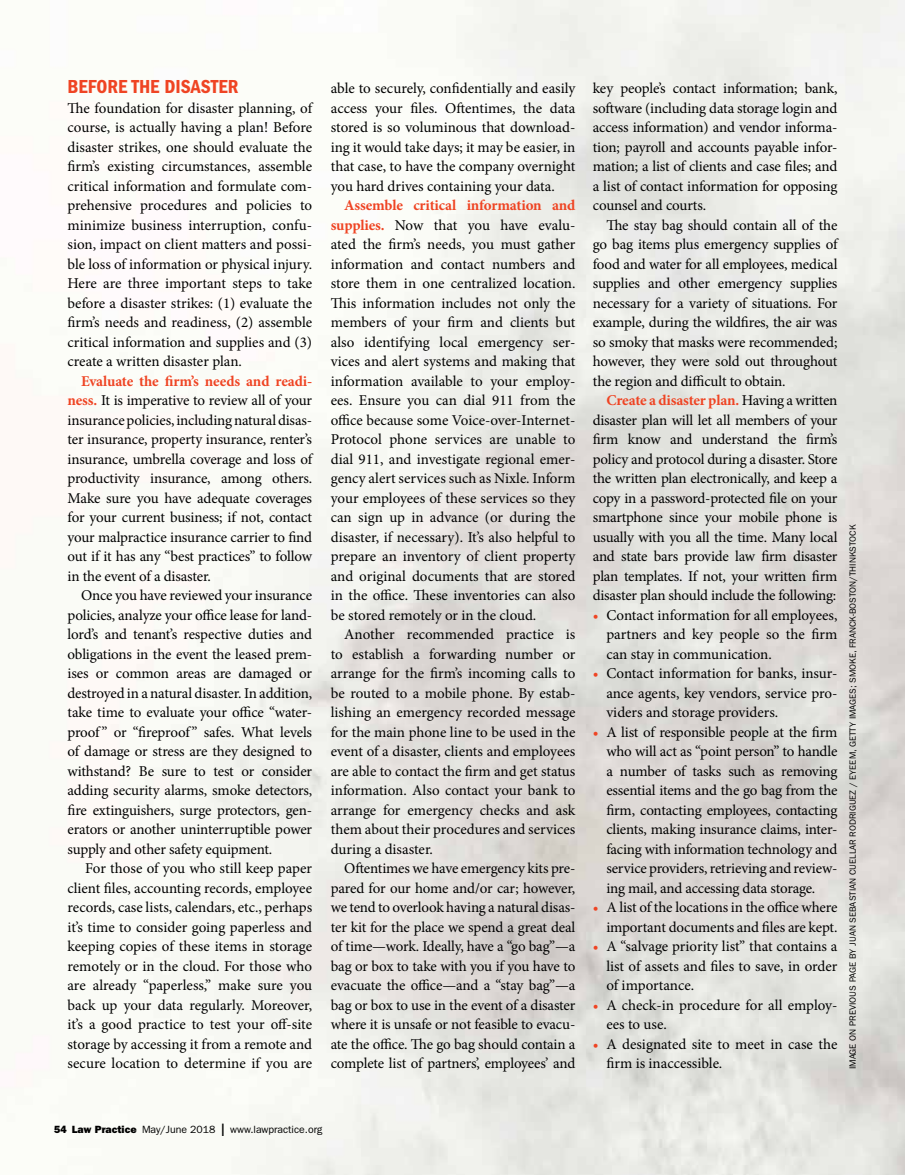
<style>
.page{position:relative;width:905px;height:1175px;background:#fff}
.page>*{position:absolute;margin:0;border:0;box-sizing:border-box;transform-origin:0 0}
.t1{font:19.5px "ITC Franklin Gothic Std Dm Cd";color:#ef4423}
.t2{font:15px/19.5px "Minion Pro";letter-spacing:-.01em;color:#000;text-align:justify}
.t3{font:10.5px "ITC Franklin Gothic Std";color:#000}
.t4{font:9px "ITC Franklin Gothic Std";color:#000}
.s1{font-weight:700;color:#ef4423}
.s2{color:#ef4423}
.s3{font-size:9.15px}
.s4{font-family:"ITC Franklin Gothic Std Hvy"}
.s5{font-size:18px}
</style>
<div class="page">
<h1 class="t1" style="left:68px;top:75px;width:172px">BEFORE THE DISASTER</h1>
<p class="t2" style="left:68px;top:98px;width:246px">The foundation for disaster planning, of course, is actually having a plan! Before disaster strikes, one should evaluate the firm’s existing circumstances, assemble critical information and formulate com&shy;prehensive procedures and policies to minimize business interruption, confu&shy;sion, impact on client matters and possi&shy;ble loss of information or physical injury.<br>Here are three important steps to take before a disaster strikes: (1) evaluate the firm’s needs and readiness, (2) assemble critical information and supplies and (3) create a written disaster plan.</p>
<p class="t2" style="left:68px;top:371px;width:246px;text-indent:14px"><span class="s1">Evaluate the firm’s needs and readi&shy;ness.</span> It is imperative to review all of your insurance policies, including natural disas&shy;ter insurance, property insurance, renter’s insurance, umbrella coverage and loss of productivity insurance, among others.<br>Make sure you have adequate coverages for your current business; if not, contact your malpractice insurance carrier to find out if it has any “best practices” to follow in the event of a disaster.</p>
<p class="t2" style="left:68px;top:586px;width:246px;text-indent:14px">Once you have reviewed your insurance policies, analyze your office lease for land&shy;lord’s and tenant’s respective duties and obligations in the event the leased prem&shy;ises or common areas are damaged or destroyed in a natural disaster. In addition, take time to evaluate your office “water&shy;proof” or “fireproof” safes. What levels of damage or stress are they designed to withstand? Be sure to test or consider adding security alarms, smoke detectors, fire extinguishers, surge protectors, gen&shy;erators or another uninterruptible power supply and other safety equipment.</p>
<p class="t2" style="left:68px;top:859px;width:246px;text-indent:18px">For those of you who still keep paper client files, accounting records, employee records, case lists, calendars, etc., perhaps it’s time to consider going paperless and keeping copies of these items in storage remotely or in the cloud. For those who are already “paperless,” make sure you back up your data regularly. Moreover, it’s a good practice to test your off-site storage by accessing it from a remote and secure location to determine if you are</p>
<p class="t2" style="left:331px;top:79px;width:246px">able to securely, confidentially and easily access your files. Oftentimes, the data stored is so voluminous that download&shy;ing it would take days; it may be easier, in that case, to have the company overnight you hard drives containing your data.</p>
<p class="t2" style="left:331px;top:196px;width:246px;text-indent:14px"><span class="s1">Assemble critical information and supplies.</span> Now that you have evalu&shy;ated the firm’s needs, you must gather information and contact numbers and store them in one centralized location.<br>This information includes not only the members of your firm and clients but also identifying local emergency ser&shy;vices and alert systems and making that information available to your employ&shy;ees. Ensure you can dial 911 from the office because some Voice-over-Internet-Protocol phone services are unable to dial 911, and investigate regional emer&shy;gency alert services such as Nixle. Inform your employees of these services so they can sign up in advance (or during the disaster, if necessary). It’s also helpful to prepare an inventory of client property and original documents that are stored in the office. These inventories can also be stored remotely or in the cloud.</p>
<p class="t2" style="left:331px;top:625px;width:246px;text-indent:14px">Another recommended practice is to establish a forwarding number or arrange for the firm’s incoming calls to be routed to a mobile phone. By estab&shy;lishing an emergency recorded message for the main phone line to be used in the event of a disaster, clients and employees are able to contact the firm and get status information. Also contact your bank to arrange for emergency checks and ask them about their procedures and services during a disaster.</p>
<p class="t2" style="left:331px;top:859px;width:246px;text-indent:14px">Oftentimes we have emergency kits pre&shy;pared for our home and/or car; however, we tend to overlook having a natural disas&shy;ter kit for the place we spend a great deal of time—work. Ideally, have a “go bag”—a bag or box to take with you if you have to evacuate the office—and a “stay bag”—a bag or box to use in the event of a disaster where it is unsafe or not feasible to evacu&shy;ate the office. The go bag should contain a complete list of partners’, employees’ and</p>
<p class="t2" style="left:592px;top:79px;width:246px">key people’s contact information; bank, software (including data storage login and access information) and vendor informa&shy;tion; payroll and accounts payable infor&shy;mation; a list of clients and case files; and a list of contact information for opposing counsel and courts.</p>
<p class="t2" style="left:592px;top:215px;width:246px;text-indent:14px">The stay bag should contain all of the go bag items plus emergency supplies of food and water for all employees, medical supplies and other emergency supplies necessary for a variety of situations. For example, during the wildfires, the air was so smoky that masks were recommended; however, they were sold out throughout the region and difficult to obtain.</p>
<p class="t2" style="left:592px;top:391px;width:246px;text-indent:14px"><span class="s1">Create a disaster plan.</span> Having a written disaster plan will let all members of your firm know and understand the firm’s policy and protocol during a disaster. Store the written plan electronically, and keep a copy in a password-protected file on your smartphone since your mobile phone is usually with you all the time. Many local and state bars provide law firm disaster plan templates. If not, your written firm disaster plan should include the following:</p>
<p class="t2" style="left:606px;top:605px;width:233px;text-indent:-14px"><span class="s2">•</span> Contact information for all employees, partners and key people so the firm can stay in communication.</p>
<p class="t2" style="left:606px;top:664px;width:232px;text-indent:-14px"><span class="s2">•</span> Contact information for banks, insur&shy;ance agents, key vendors, service pro&shy;viders and storage providers.</p>
<p class="t2" style="left:606px;top:722px;width:233px;text-indent:-14px"><span class="s2">•</span> A list of responsible people at the firm who will act as “point person” to handle a number of tasks such as removing essential items and the go bag from the firm, contacting employees, contacting clients, making insurance claims, inter&shy;facing with information technology and service providers, retrieving and review&shy;ing mail, and accessing data storage.</p>
<p class="t2" style="left:592px;top:898px;width:246px;text-align:right"><span class="s2">•</span> A list of the locations in the office where important documents and files are kept.</p>
<p class="t2" style="left:606px;top:937px;width:233px;text-indent:-14px"><span class="s2">•</span> A “salvage priority list” that contains a list of assets and files to save, in order of importance.</p>
<p class="t2" style="left:606px;top:995px;width:232px;text-indent:-14px"><span class="s2">•</span> A check-in procedure for all employ&shy;ees to use.</p>
<p class="t2" style="left:606px;top:1034px;width:233px;text-indent:-14px"><span class="s2">•</span> A designated site to meet in case the firm is inaccessible.</p>
<p class="t4" style="left:847px;top:1069px;width:546px;rotate:-90deg"><span class="s3">IMAGE ON PREVIOUS PAGE</span> BY JUAN SEBASTIAN CUELLAR RODRIGUEZ / EYEEM, GETTY IMAGES; SMOKE, FRANCK-BOSTON/THINKSTOCK</p>
<p class="t3" style="left:54px;top:1123px;width:270px"><span class="s4">54 Law Practice</span> May/June 2018 <span class="s5">l</span> www.lawpractice.org</p>
</div>
